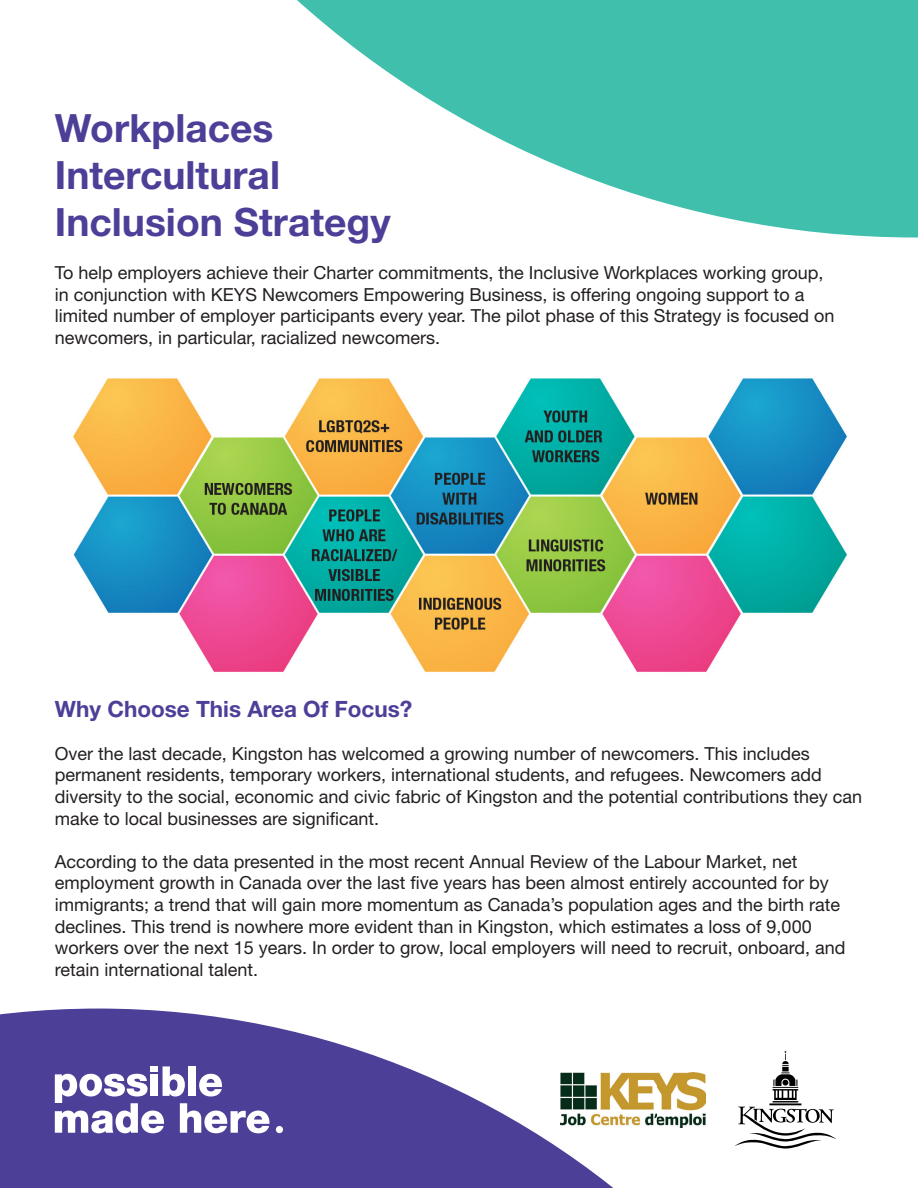
<style>
.page{position:relative;width:918px;height:1188px;background:#fff}
.page>*{position:absolute;margin:0;border:0;box-sizing:border-box;transform-origin:0 0}
.t1{font:700 39px/46.8px "Helvetica Neue LT Pro";color:#4c3f98}
.t2{font:700 22.5px "Helvetica Neue LT Pro";color:#4c3f98}
.t3{font:18px/21.6px "Helvetica Neue LT Pro";color:#231f20}
</style>
<div class="page">
<svg style="left:297px;top:0;width:621px;height:238px;fill:#40bfad"></svg>
<svg style="left:0;top:1009px;width:802px;height:179px;fill:#4c3f98"></svg>
<div style="left:276px;top:1126px;width:7px;height:7px;background:#fff;border-radius:50%"></div>
<svg style="left:55px;top:1066px;width:215px;height:67px"></svg>
<svg style="left:735px;top:1107px;width:101px;height:42px"></svg>
<hr style="left:773px;top:1101px;width:25px;height:2px;background:#000">
<hr style="left:769px;top:1103px;width:32px;height:2px;background:#000">
<svg style="left:773px;top:1051px;width:25px;height:49px"></svg>
<img style="left:560px;top:1072px;width:146px;height:56px">
<img style="left:73px;top:378px;width:774px;height:294px">
<p class="t1" style="left:55px;top:104px;width:337px">Workplaces<br>Intercultural<br>Inclusion Strategy</p>
<p class="t3" style="left:55px;top:261px;width:781px">To help employers achieve their Charter commitments, the Inclusive Workplaces working group, in conjunction with KEYS Newcomers Empowering Business, is offering ongoing support to a limited number of employer participants every year. The pilot phase of this Strategy is focused on newcomers, in particular, racialized newcomers.</p>
<p class="t2" style="left:55px;top:694px;width:359px">Why Choose This Area Of Focus?</p>
<p class="t3" style="left:55px;top:742px;width:809px">Over the last decade, Kingston has welcomed a growing number of newcomers. This includes permanent residents, temporary workers, international students, and refugees. Newcomers add diversity to the social, economic and civic fabric of Kingston and the potential contributions they can make to local businesses are significant.</p>
<p class="t3" style="left:55px;top:850px;width:792px">According to the data presented in the most recent Annual Review of the Labour Market, net employment growth in Canada over the last five years has been almost entirely accounted for by immigrants; a trend that will gain more momentum as Canada’s population ages and the birth rate declines. This trend is nowhere more evident than in Kingston, which estimates a loss of 9,000 workers over the next 15 years. In order to grow, local employers will need to recruit, onboard, and retain international talent.</p>
</div>
